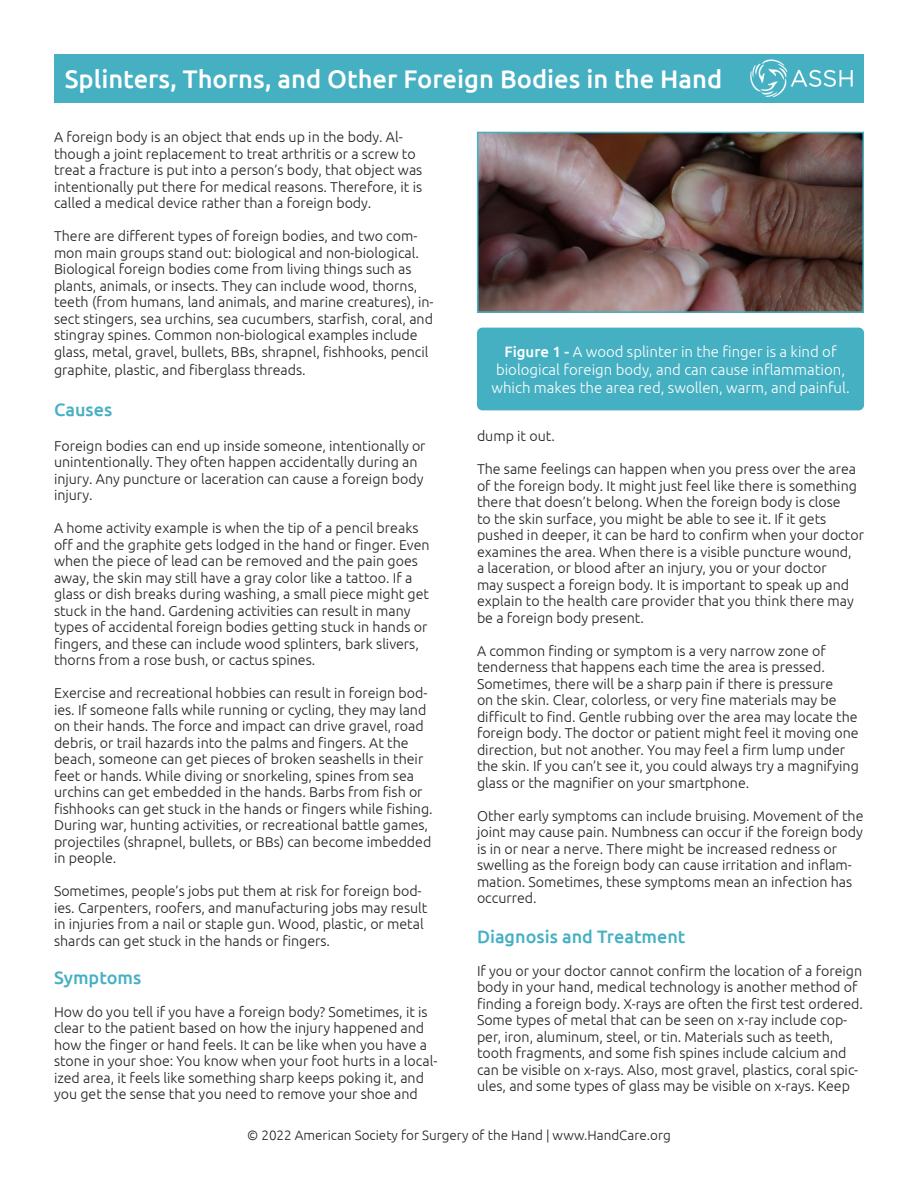
<style>
.page{position:relative;width:918px;height:1188px;background:#fff}
.page>*{position:absolute;margin:0;border:0;box-sizing:border-box;transform-origin:0 0}
.t1{font:500 25.5px "Ubuntu";color:#fff}
.t2{font:500 18px "Ubuntu";color:#46b0c3}
.t3{font:300 15px/18px "Ubuntu";color:#fff;text-align:center}
.t4{font:300 14.25px/16.5px "Ubuntu";color:#231f20}
.t5{font:300 13.5px "Ubuntu";color:#231f20}
.s1{font-weight:500}
</style>
<div class="page">
<img style="left:480px;top:135px;width:381px;height:175px">
<div style="left:477px;top:132px;width:387px;height:181px;border:2px solid #46b0c3"></div>
<div style="left:54px;top:54px;width:810px;height:49px;background:#46b0c3"></div>
<img style="left:750px;top:59px;width:103px;height:38px">
<div style="left:477px;top:328px;width:387px;height:82px;background:#46b0c3;border-radius:5px"></div>
<p class="t1" style="left:65px;top:63px;width:659px">Splinters, Thorns, and Other Foreign Bodies in the Hand</p>
<p class="t4" style="left:54px;top:129px;width:370px">A foreign body is an object that ends up in the body. Al&shy;though a joint replacement to treat arthritis or a screw to treat a fracture is put into a person’s body, that object was intentionally put there for medical reasons. Therefore, it is called a medical device rather than a foreign body.</p>
<p class="t4" style="left:54px;top:228px;width:381px">There are different types of foreign bodies, and two com&shy;mon main groups stand out: biological and non-biological.<br>Biological foreign bodies come from living things such as plants, animals, or insects. They can include wood, thorns, teeth (from humans, land animals, and marine creatures), in&shy;sect stingers, sea urchins, sea cucumbers, starfish, coral, and stingray spines. Common non-biological examples include glass, metal, gravel, bullets, BBs, shrapnel, fishhooks, pencil</p>
<p class="t4" style="left:54px;top:361px;width:253px">graphite, plastic, and fiberglass threads.</p>
<p class="t2" style="left:54px;top:399px;width:60px">Causes</p>
<p class="t4" style="left:54px;top:437px;width:373px">Foreign bodies can end up inside someone, intentionally or unintentionally. They often happen accidentally during an injury. Any puncture or laceration can cause a foreign body injury.</p>
<p class="t4" style="left:54px;top:520px;width:377px">A home activity example is when the tip of a pencil breaks off and the graphite gets lodged in the hand or finger. Even when the piece of lead can be removed and the pain goes away, the skin may still have a gray color like a tattoo. If a glass or dish breaks during washing, a small piece might get stuck in the hand. Gardening activities can result in many types of accidental foreign bodies getting stuck in hands or fingers, and these can include wood splinters, bark slivers, thorns from a rose bush, or cactus spines.</p>
<p class="t4" style="left:54px;top:685px;width:380px">Exercise and recreational hobbies can result in foreign bod&shy;ies. If someone falls while running or cycling, they may land on their hands. The force and impact can drive gravel, road debris, or trail hazards into the palms and fingers. At the beach, someone can get pieces of broken seashells in their feet or hands. While diving or snorkeling, spines from sea urchins can get embedded in the hands. Barbs from fish or fishhooks can get stuck in the hands or fingers while fishing.<br>During war, hunting activities, or recreational battle games, projectiles (shrapnel, bullets, or BBs) can become imbedded in people.</p>
<p class="t4" style="left:54px;top:883px;width:375px">Sometimes, people’s jobs put them at risk for foreign bod&shy;ies. Carpenters, roofers, and manufacturing jobs may result in injuries from a nail or staple gun. Wood, plastic, or metal shards can get stuck in the hands or fingers.</p>
<p class="t2" style="left:54px;top:966px;width:89px">Symptoms</p>
<p class="t4" style="left:54px;top:1003px;width:385px">How do you tell if you have a foreign body? Sometimes, it is clear to the patient based on how the injury happened and how the finger or hand feels. It can be like when you have a stone in your shoe: You know when your foot hurts in a local&shy;ized area, it feels like something sharp keeps poking it, and you get the sense that you need to remove your shoe and</p>
<p class="t5" style="left:247px;top:1127px;width:425px">© 2022 American Society for Surgery of the Hand | www.HandCare.org</p>
<p class="t3" style="left:491px;top:342px;width:360px"><span class="s1">Figure 1 -</span> A wood splinter in the finger is a kind of biological foreign body, and can cause inflammation, which makes the area red, swollen, warm, and painful.</p>
<p class="t4" style="left:477px;top:428px;width:79px">dump it out.</p>
<p class="t4" style="left:477px;top:461px;width:389px">The same feelings can happen when you press over the area of the foreign body. It might just feel like there is something there that doesn’t belong. When the foreign body is close<br>to the skin surface, you might be able to see it. If it gets pushed in deeper, it can be hard to confirm when your doctor examines the area. When there is a visible puncture wound,<br>a laceration, or blood after an injury, you or your doctor<br>may suspect a foreign body. It is important to speak up and explain to the health care provider that you think there may be a foreign body present.</p>
<p class="t4" style="left:477px;top:642px;width:383px">A common finding or symptom is a very narrow zone of tenderness that happens each time the area is pressed.<br>Sometimes, there will be a sharp pain if there is pressure<br>on the skin. Clear, colorless, or very fine materials may be difficult to find. Gentle rubbing over the area may locate the foreign body. The doctor or patient might feel it moving one direction, but not another. You may feel a firm lump under the skin. If you can’t see it, you could always try a magnifying glass or the magnifier on your smartphone.</p>
<p class="t4" style="left:477px;top:807px;width:388px">Other early symptoms can include bruising. Movement of the joint may cause pain. Numbness can occur if the foreign body is in or near a nerve. There might be increased redness or swelling as the foreign body can cause irritation and inflam&shy;mation. Sometimes, these symptoms mean an infection has occurred.</p>
<p class="t2" style="left:477px;top:925px;width:210px">Diagnosis and Treatment</p>
<p class="t4" style="left:477px;top:962px;width:388px">If you or your doctor cannot confirm the location of a foreign body in your hand, medical technology is another method of finding a foreign body. X-rays are often the first test ordered.<br>Some types of metal that can be seen on x-ray include cop&shy;per, iron, aluminum, steel, or tin. Materials such as teeth, tooth fragments, and some fish spines include calcium and can be visible on x-rays. Also, most gravel, plastics, coral spic&shy;ules, and some types of glass may be visible on x-rays. Keep</p>
</div>
